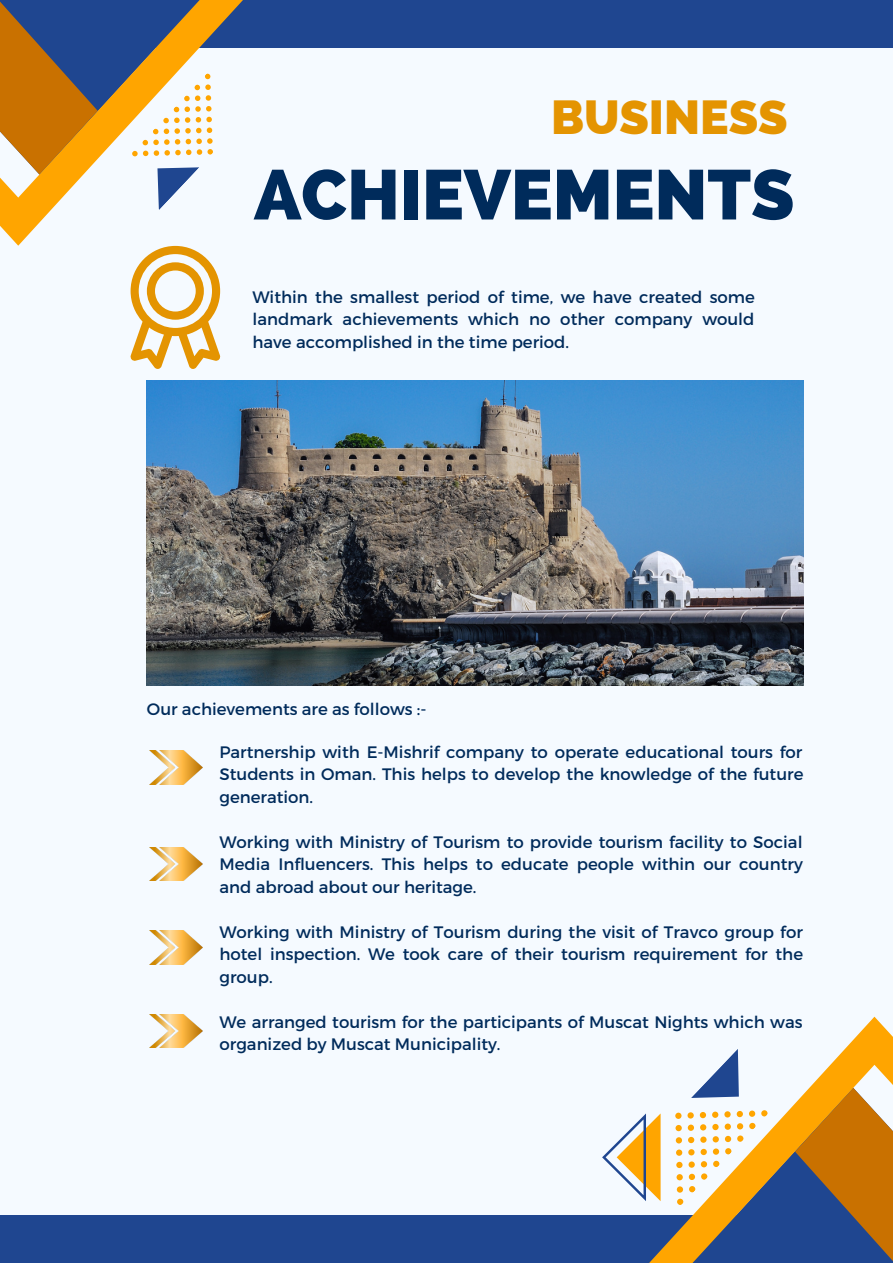
<style>
.page{position:relative;width:893px;height:1264px;background:#fff}
.page>*{position:absolute;margin:0;border:0;box-sizing:border-box;transform-origin:0 0}
.t1{font:800 70.05px "Raleway";color:#002b5b}
.t2{font:800 47.85px "Raleway";color:#e49401}
.t3{font:16.5px/22.5px "Montserrat";color:#002b5b;text-align:justify}
</style>
<div class="page">
<div style="left:0;top:0;width:892px;height:1262px;background:#f5faff"></div>
<div style="left:0;top:0;width:892px;height:47px;background:#1f4690"></div>
<div style="left:0;top:1215px;width:892px;height:47px;background:#1f4690"></div>
<svg style="left:0;top:0;width:275px;height:246px"></svg>
<svg style="left:846px;top:1016px;width:46px;height:32px"></svg>
<svg style="left:602px;top:1048px;width:290px;height:214px"></svg>
<svg style="left:0;top:0;width:232px;height:210px"></svg>
<svg style="left:130px;top:246px;width:90px;height:123px"></svg>
<img style="left:150px;top:751px;width:52px;height:33px">
<img style="left:149px;top:847px;width:53px;height:33px">
<img style="left:149px;top:930px;width:53px;height:34px">
<img style="left:149px;top:1014px;width:53px;height:33px">
<img style="left:147px;top:380px;width:656px;height:305px">
<h2 class="t2" style="left:551px;top:89px;width:238px">BUSINESS</h2>
<h1 class="t1" style="left:254px;top:154px;width:541px">ACHIEVEMENTS</h1>
<p class="t3" style="left:252px;top:285px;width:504px">Within the smallest period of time, we have created some landmark achievements which no other company would have accomplished in the time period.</p>
<p class="t3" style="left:147px;top:697px;width:281px">Our achievements are as follows :-</p>
<p class="t3" style="left:219px;top:740px;width:585px">Partnership with E-Mishrif company to operate educational tours for Students in Oman. This helps to develop the knowledge of the future generation.</p>
<p class="t3" style="left:219px;top:830px;width:585px">Working with Ministry of Tourism to provide tourism facility to Social Media Influencers. This helps to educate people within our country and abroad about our heritage.</p>
<p class="t3" style="left:219px;top:919px;width:585px">Working with Ministry of Tourism during the visit of Travco group for hotel inspection. We took care of their tourism requirement for the group.</p>
<p class="t3" style="left:219px;top:1009px;width:584px">We arranged tourism for the participants of Muscat Nights which was organized by Muscat Municipality.</p>
</div>
